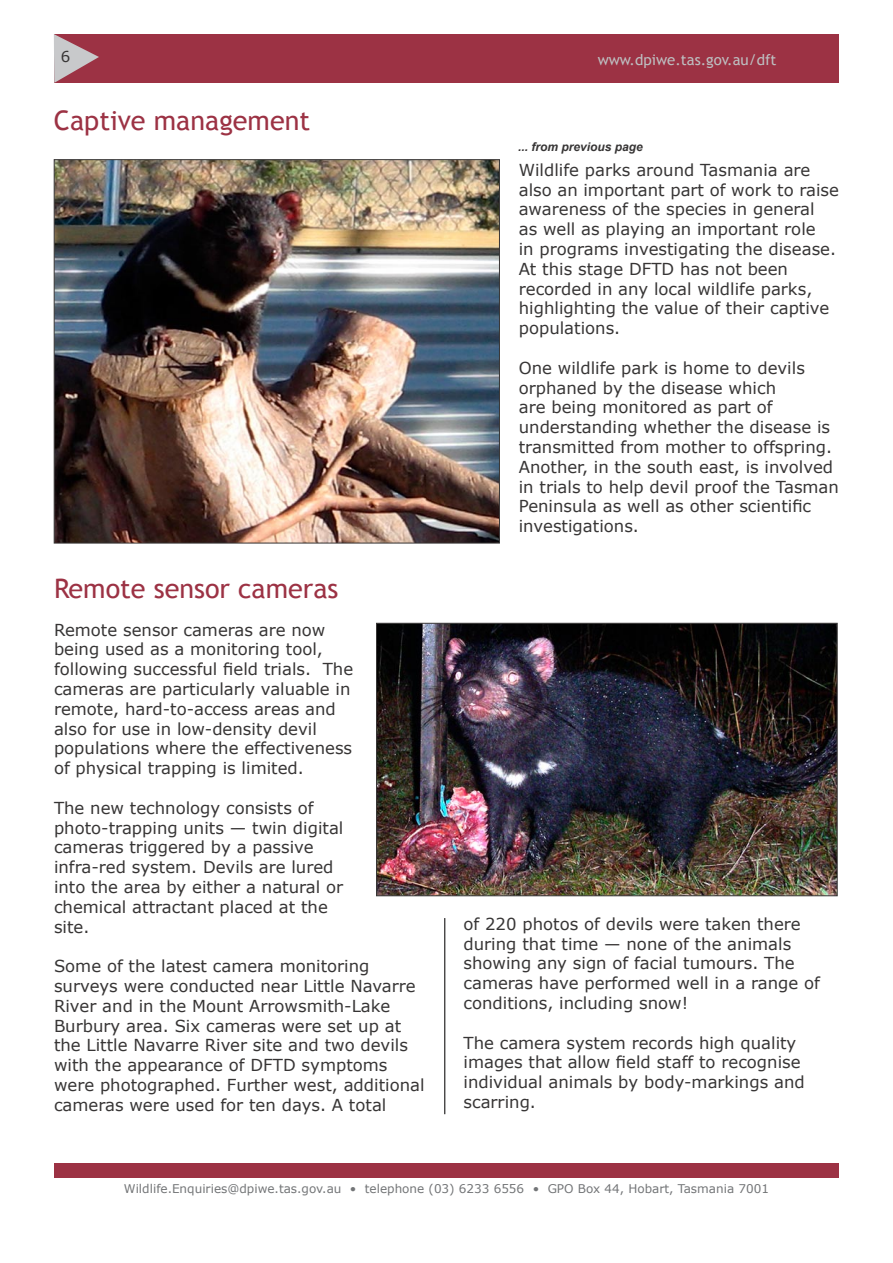
<style>
.page{position:relative;width:893px;height:1263px;background:#fff}
.page>*{position:absolute;margin:0;border:0;box-sizing:border-box;transform-origin:0 0}
.t1{font:27px "Trebuchet MS";color:#9c3244}
.Body_Text{font:16.5px/19.8px "Verdana";color:#373535}
.t2{font:15px "Trebuchet MS";color:#bdbfc1}
.t3{font:15px "Verdana";color:#373535}
.t4{font:12px "Verdana";color:#737577}
.t5{font:italic 700 12px "Arial";color:#373535}
</style>
<div class="page">
<div style="left:54px;top:34px;width:785px;height:49px;background:#9c3244"></div>
<div style="left:54px;top:1163px;width:784px;height:14px;background:#9c3244"></div>
<svg style="left:54px;top:34px;width:45px;height:49px"></svg>
<hr style="left:444px;top:918px;width:1px;height:196px;background:#373535">
<img style="left:378px;top:625px;width:457px;height:269px">
<div style="left:376px;top:623px;width:461px;height:273px;border:1px solid #373535"></div>
<img style="left:56px;top:161px;width:442px;height:380px">
<p class="t3" style="left:61px;top:47px;width:11px">6</p>
<p class="t2" style="left:598px;top:51px;width:180px">www.dpiwe.tas.gov.au/dft</p>
<p class="t1" style="left:54px;top:105px;width:258px">Captive management</p>
<p class="t1" style="left:54px;top:573px;width:286px">Remote sensor cameras</p>
<p class="Body_Text" style="left:54px;top:619px;width:301px">Remote sensor cameras are now being used as a monitoring tool, following successful field trials. The cameras are particularly valuable in remote, hard-to-access areas and also for use in low-density devil populations where the effectiveness of physical trapping is limited.</p>
<p class="Body_Text" style="left:54px;top:797px;width:291px">The new technology consists of photo-trapping units — twin digital cameras triggered by a passive infra-red system. Devils are lured into the area by either a natural or chemical attractant placed at the site.</p>
<p class="Body_Text" style="left:54px;top:956px;width:372px">Some of the latest camera monitoring surveys were conducted near Little Navarre River and in the Mount Arrowsmith-Lake Burbury area. Six cameras were set up at the Little Navarre River site and two devils with the appearance of DFTD symptoms were photographed. Further west, additional cameras were used for ten days. A total</p>
<p class="t5" style="left:518px;top:139px;width:126px">... from previous page</p>
<p class="Body_Text" style="left:519px;top:159px;width:322px">Wildlife parks around Tasmania are also an important part of work to raise awareness of the species in general<br>as well as playing an important role<br>in programs investigating the disease.<br>At this stage DFTD has not been recorded in any local wildlife parks, highlighting the value of their captive populations.</p>
<p class="Body_Text" style="left:519px;top:357px;width:322px">One wildlife park is home to devils orphaned by the disease which<br>are being monitored as part of understanding whether the disease is transmitted from mother to offspring.<br>Another, in the south east, is involved in trials to help devil proof the Tasman Peninsula as well as other scientific investigations.</p>
<p class="Body_Text" style="left:463px;top:913px;width:358px">of 220 photos of devils were taken there during that time — none of the animals showing any sign of facial tumours. The cameras have performed well in a range of conditions, including snow!</p>
<p class="Body_Text" style="left:463px;top:1032px;width:343px">The camera system records high quality images that allow field staff to recognise individual animals by body-markings and scarring.</p>
<p class="t4" style="left:124px;top:1180px;width:647px">Wildlife.Enquiries@dpiwe.tas.gov.au • telephone (03) 6233 6556 • GPO Box 44, Hobart, Tasmania 7001</p>
</div>
